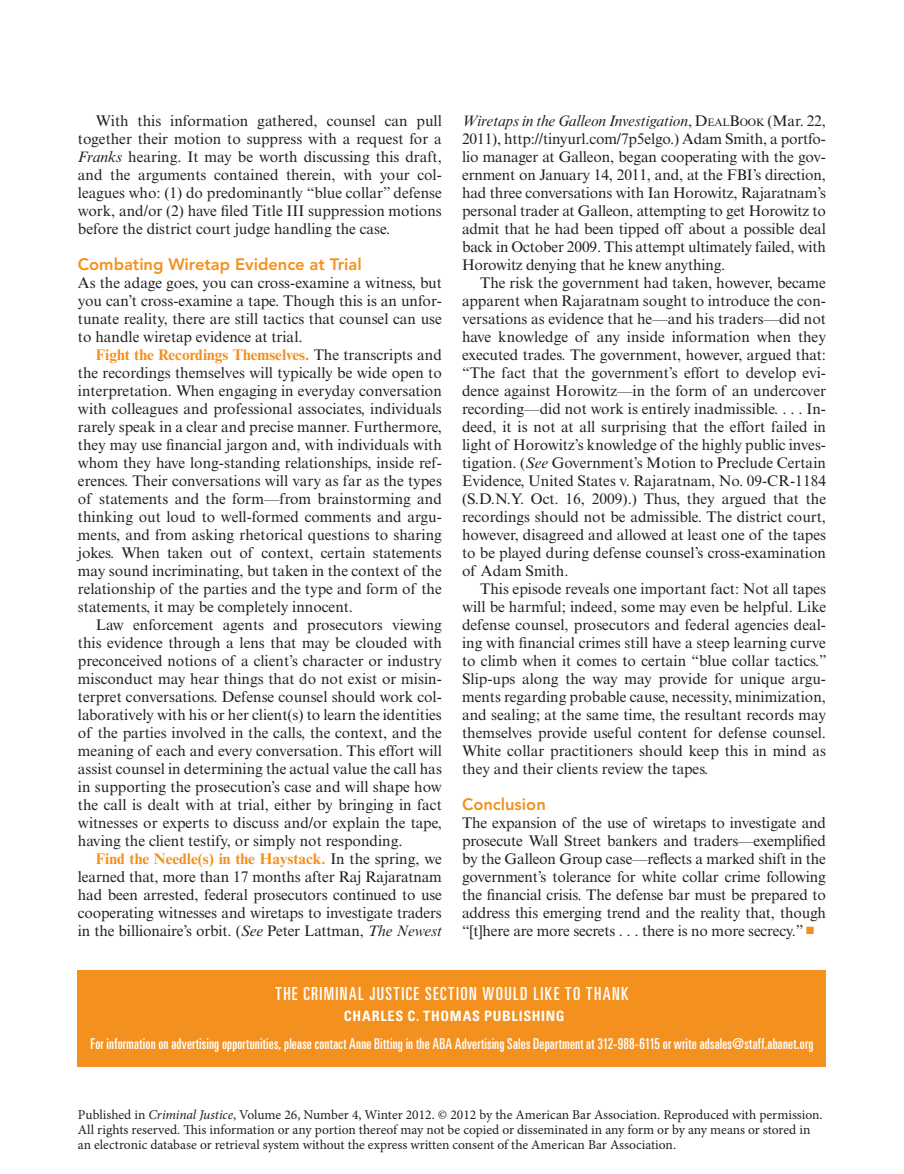
<style>
.page{position:relative;width:904px;height:1174px;background:#fff}
.page>*{position:absolute;margin:0;border:0;box-sizing:border-box;transform-origin:0 0}
.t1{font:ultra-condensed 18px "Univers LT Std";letter-spacing:.075em;color:#fff}
.t2{font:800 16.5px "Avenir LT Std";color:#f4901d}
.t3{font:15.3px/18px "Times New Roman MT Std";color:#231f20;text-align:justify}
.t4{font:ultra-condensed 15px "Univers LT Std";letter-spacing:.01em;color:#fff}
.t5{font:700 condensed 14.25px "Univers LT Std";letter-spacing:.05em;color:#fff}
.t6{font:13.5px/15px "Minion Pro";color:#231f20}
.s1{font-style:italic}
.s2{font-weight:700;color:#f4901d}
.s3{font-style:inherit}
.s4{font-size:10.8px}
.s5{color:#f4901d}
</style>
<div class="page">
<div style="left:78px;top:970px;width:748px;height:96px;background:#f4901d"></div>
<p class="t3" style="left:78px;top:111px;width:365px;text-indent:18px">With this information gathered, counsel can pull together their motion to suppress with a request for a <span class="s1">Franks</span> hearing. It may be worth discussing this draft, and the arguments contained therein, with your col&shy;leagues who: (1) do predominantly “blue collar” defense work, and/or (2) have filed Title III suppression motions before the district court judge handling the case.</p>
<p class="t2" style="left:78px;top:254px;width:285px">Combating Wiretap Evidence at Trial</p>
<p class="t3" style="left:78px;top:273px;width:365px">As the adage goes, you can cross-examine a witness, but you can’t cross-examine a tape. Though this is an unfor&shy;tunate reality, there are still tactics that counsel can use to handle wiretap evidence at trial.</p>
<p class="t3" style="left:78px;top:345px;width:365px;text-indent:18px"><span class="s2">Fight the Recordings Themselves.</span> The transcripts and the recordings themselves will typically be wide open to interpretation. When engaging in everyday conversation with colleagues and professional associates, individuals rarely speak in a clear and precise manner. Furthermore, they may use financial jargon and, with individuals with whom they have long-standing relationships, inside ref&shy;erences. Their conversations will vary as far as the types of statements and the form—from brainstorming and thinking out loud to well-formed comments and argu&shy;ments, and from asking rhetorical questions to sharing jokes. When taken out of context, certain statements may sound incriminating, but taken in the context of the relationship of the parties and the type and form of the statements, it may be completely innocent.</p>
<p class="t3" style="left:78px;top:616px;width:365px;text-indent:18px">Law enforcement agents and prosecutors viewing this evidence through a lens that may be clouded with preconceived notions of a client’s character or industry misconduct may hear things that do not exist or misin&shy;terpret conversations. Defense counsel should work col&shy;laboratively with his or her client(s) to learn the identities of the parties involved in the calls, the context, and the meaning of each and every conversation. This effort will assist counsel in determining the actual value the call has in supporting the prosecution’s case and will shape how the call is dealt with at trial, either by bringing in fact witnesses or experts to discuss and/or explain the tape, having the client testify, or simply not responding.</p>
<p class="t3" style="left:78px;top:850px;width:365px;text-indent:18px"><span class="s2">Find the Needle(s) in the Haystack.</span> In the spring, we learned that, more than 17 months after Raj Rajaratnam had been arrested, federal prosecutors continued to use cooperating witnesses and wiretaps to investigate traders in the billionaire’s orbit. (<span class="s1">See</span> Peter Lattman, <span class="s1">The Newest</span></p>
<p class="t3" style="left:462px;top:112px;width:365px"><span class="s1">Wiretaps in the Galleon Investigation</span>, <span class="s3">D</span><span class="s4">EAL</span><span class="s3">B</span><span class="s4">OOK</span> (Mar. 22, 2011), http://tinyurl.com/7p5elgo.) Adam Smith, a portfo&shy;lio manager at Galleon, began cooperating with the gov&shy;ernment on January 14, 2011, and, at the FBI’s direction, had three conversations with Ian Horowitz, Rajaratnam’s personal trader at Galleon, attempting to get Horowitz to admit that he had been tipped off about a possible deal back in October 2009. This attempt ultimately failed, with Horowitz denying that he knew anything.</p>
<p class="t3" style="left:462px;top:274px;width:365px;text-indent:18px">The risk the government had taken, however, became apparent when Rajaratnam sought to introduce the con&shy;versations as evidence that he—and his traders—did not have knowledge of any inside information when they executed trades. The government, however, argued that: “The fact that the government’s effort to develop evi&shy;dence against Horowitz—in the form of an undercover recording—did not work is entirely inadmissible. . . . In&shy;deed, it is not at all surprising that the effort failed in light of Horowitz’s knowledge of the highly public inves&shy;tigation. (<span class="s1">See</span> Government’s Motion to Preclude Certain Evidence, United States v. Rajaratnam, No. 09-CR-1184 (S.D.N.Y. Oct. 16, 2009).) Thus, they argued that the recordings should not be admissible. The district court, however, disagreed and allowed at least one of the tapes to be played during defense counsel’s cross-examination of Adam Smith.</p>
<p class="t3" style="left:462px;top:580px;width:366px;text-indent:18px">This episode reveals one important fact: Not all tapes will be harmful; indeed, some may even be helpful. Like defense counsel, prosecutors and federal agencies deal&shy;ing with financial crimes still have a steep learning curve to climb when it comes to certain “blue collar tactics.” Slip-ups along the way may provide for unique argu&shy;ments regarding probable cause, necessity, minimization, and sealing; at the same time, the resultant records may themselves provide useful content for defense counsel.<br>White collar practitioners should keep this in mind as they and their clients review the tapes.</p>
<p class="t2" style="left:462px;top:794px;width:85px">Conclusion</p>
<p class="t3" style="left:462px;top:813px;width:365px">The expansion of the use of wiretaps to investigate and prosecute Wall Street bankers and traders—exemplified by the Galleon Group case—reflects a marked shift in the government’s tolerance for white collar crime following the financial crisis. The defense bar must be prepared to address this emerging trend and the reality that, though “[t]here are more secrets . . . there is no more secrecy.” <span class="s5">■</span></p>
<p class="t1" style="left:275px;top:983px;width:354px">The Criminal Justice Section would like to thank</p>
<p class="t5" style="left:344px;top:1007px;width:222px">CHARLES C. THOMAS PUBLISHING</p>
<p class="t4" style="left:90px;top:1035px;width:724px">For information on advertising opportunities, please contact Anne Bitting in the ABA Advertising Sales Department at 312-988-6115 or write adsales@staff.abanet.org</p>
<p class="t6" style="left:78px;top:1107px;width:746px">Published in <span class="s1">Criminal Justice</span>, Volume 26, Number 4, Winter 2012. © 2012 by the American Bar Association. Reproduced with permission.<br>All rights reserved. This information or any portion thereof may not be copied or disseminated in any form or by any means or stored in an electronic database or retrieval system without the express written consent of the American Bar Association.</p>
</div>
